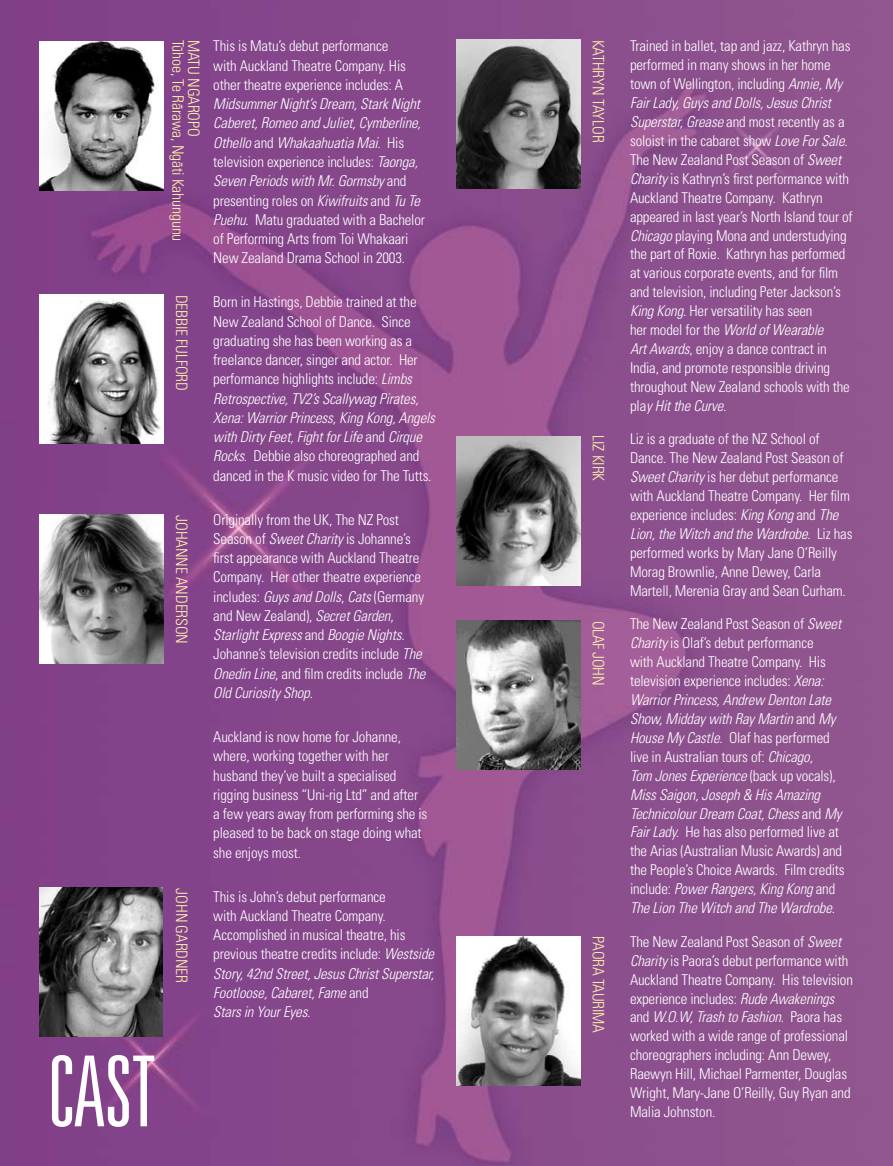
<style>
.page{position:relative;width:893px;height:1166px;background:#fff}
.page>*{position:absolute;margin:0;border:0;box-sizing:border-box;transform-origin:0 0}
.t1{font:300 ultra-condensed 98px "Univers";color:#fff}
.t2{font:300 condensed 15.75px/15.8px "Univers";letter-spacing:-.01em;color:#fff1aa}
.t3{font:300 condensed 14.88px/18.9px "Univers";letter-spacing:-.01em;color:#fff}
.s1{font-style:italic}
</style>
<div class="page">
<img style="left:0;top:0;width:893px;height:1166px">
<img style="left:40px;top:295px;width:124px;height:148px">
<img style="left:456px;top:40px;width:124px;height:149px">
<img style="left:456px;top:620px;width:124px;height:149px">
<img style="left:40px;top:515px;width:124px;height:148px">
<img style="left:456px;top:437px;width:124px;height:149px">
<img style="left:40px;top:888px;width:123px;height:148px">
<img style="left:40px;top:41px;width:124px;height:149px">
<img style="left:456px;top:936px;width:124px;height:149px">
<h1 class="t1" style="left:47px;top:1040px;width:111px">CAST</h1>
<p class="t2" style="left:202px;top:40px;width:203px;rotate:90deg">MATU NGAROPO<br>Tuhoe, Te Rarawa, Ngati Kahungunu</p>
<p class="t2" style="left:189px;top:295px;width:97px;rotate:90deg">DEBBIE FULFORD</p>
<p class="t2" style="left:189px;top:515px;width:128px;rotate:90deg">JOHANNE ANDERSON</p>
<p class="t2" style="left:189px;top:888px;width:94px;rotate:90deg">JOHN GARDNER</p>
<p class="t3" style="left:213px;top:37px;width:194px">This is Matu’s debut performance with Auckland Theatre Company. His other theatre experience includes: A</p>
<p class="t3" style="left:213px;top:94px;width:213px"><span class="s1">Midsummer Night’s Dream, Stark Night Caberet, Romeo and Juliet, Cymberline, Othello</span> and <span class="s1">Whakaahuatia Mai</span>. His television experience includes: <span class="s1">Taonga, Seven Periods with Mr. Gormsby</span> and presenting roles on <span class="s1">Kiwifruits</span> and <span class="s1">Tu Te Puehu</span>. Matu graduated with a Bachelor of Performing Arts from Toi Whakaari New Zealand Drama School in 2003.</p>
<p class="t3" style="left:213px;top:292px;width:223px">Born in Hastings, Debbie trained at the New Zealand School of Dance. Since graduating she has been working as a freelance dancer, singer and actor. Her performance highlights include: <span class="s1">Limbs Retrospective, TV2’s Scallywag Pirates, Xena: Warrior Princess, King Kong, Angels with Dirty Feet, Fight for Life</span> and <span class="s1">Cirque Rocks</span>. Debbie also choreographed and danced in the K music video for The Tutts.</p>
<p class="t3" style="left:213px;top:510px;width:214px">Originally from the UK, The NZ Post Season of <span class="s1">Sweet Charity</span> is Johanne’s first appearance with Auckland Theatre Company. Her other theatre experience includes: <span class="s1">Guys and Dolls</span>, <span class="s1">Cats</span> (Germany and New Zealand), <span class="s1">Secret Garden</span>, <span class="s1">Starlight Express</span> and <span class="s1">Boogie Nights</span>.<br>Johanne’s television credits include <span class="s1">The Onedin Line</span>, and film credits include <span class="s1">The Old Curiosity Shop</span>.</p>
<p class="t3" style="left:213px;top:727px;width:216px">Auckland is now home for Johanne, where, working together with her husband they’ve built a specialised rigging business “Uni-rig Ltd” and after a few years away from performing she is pleased to be back on stage doing what she enjoys most.</p>
<p class="t3" style="left:213px;top:887px;width:222px">This is John’s debut performance<br>with Auckland Theatre Company.<br>Accomplished in musical theatre, his previous theatre credits include: <span class="s1">Westside Story, 42nd Street, Jesus Christ Superstar, Footloose, Cabaret, Fame</span> and<br><span class="s1">Stars in Your Eyes.</span></p>
<p class="t2" style="left:606px;top:40px;width:102px;rotate:90deg">KATHRYN TAYLOR</p>
<p class="t2" style="left:606px;top:435px;width:48px;rotate:90deg">LIZ KIRK</p>
<p class="t2" style="left:606px;top:620px;width:64px;rotate:90deg">OLAF JOHN</p>
<p class="t2" style="left:606px;top:936px;width:97px;rotate:90deg">PAORA TAURIMA</p>
<p class="t3" style="left:630px;top:37px;width:224px">Trained in ballet, tap and jazz, Kathryn has performed in many shows in her home town of Wellington, including <span class="s1">Annie, My Fair Lady, Guys and Dolls, Jesus Christ Superstar, Grease</span> and most recently as a soloist in the cabaret show <span class="s1">Love For Sale</span>.<br>The New Zealand Post Season of <span class="s1">Sweet Charity</span> is Kathryn’s first performance with Auckland Theatre Company. Kathryn appeared in last year’s North Island tour of <span class="s1">Chicago</span> playing Mona and understudying the part of Roxie. Kathryn has performed at various corporate events, and for film and television, including Peter Jackson’s <span class="s1">King Kong</span>. Her versatility has seen<br>her model for the <span class="s1">World of Wearable<br>Art Awards</span>, enjoy a dance contract in<br>I ndia, and promote responsible driving throughout New Zealand schools with the pla<span class="s1">y Hit the Curve.</span></p>
<p class="t3" style="left:630px;top:430px;width:224px">Liz is a graduate of the NZ School of Dance. The New Zealand Post Season of <span class="s1">Sweet Charity</span> is her debut performance with Auckland Theatre Company. Her film experience includes: <span class="s1">King Kong</span> and <span class="s1">The Lion, the Witch and the Wardrobe</span>. Liz has performed works by Mary Jane O’Reilly Morag Brownlie, Anne Dewey, Carla Martell, Merenia Gray and Sean Curham.</p>
<p class="t3" style="left:630px;top:615px;width:216px">The New Zealand Post Season of <span class="s1">Sweet Charity</span> is Olaf’s debut performance<br>with Auckland Theatre Company. His television experience includes: <span class="s1">Xena:<br>Warrior Princess, Andrew Denton Late Show, Midday with Ray Martin</span> and <span class="s1">My House My Castle</span>. Olaf has performed live in Australian tours of: <span class="s1">Chicago,<br>Tom Jones Experience</span> (back up vocals), <span class="s1">Miss Saigon, Joseph &amp; His Amazing Technicolour Dream Coat, Chess</span> and <span class="s1">My Fair Lady.</span> He has also performed live at the Arias (Australian Music Awards) and the People’s Choice Awards. Film credits include: <span class="s1">Power Rangers, King Kong</span> and <span class="s1">The Lion The Witch and The Wardrobe</span>.</p>
<p class="t3" style="left:630px;top:932px;width:224px">The New Zealand Post Season of <span class="s1">Sweet Charity</span> is Paora’s debut performance with Auckland Theatre Company. His television experience includes: <span class="s1">Rude Awakenings </span>and <span class="s1">W.O.W, Trash to Fashion</span>. Paora has worked with a wide range of professional choreographers including: Ann Dewey, Raewyn Hill, Michael Parmenter, Douglas Wright, Mary-Jane O’Reilly, Guy Ryan and Malia Johnston.</p>
</div>
